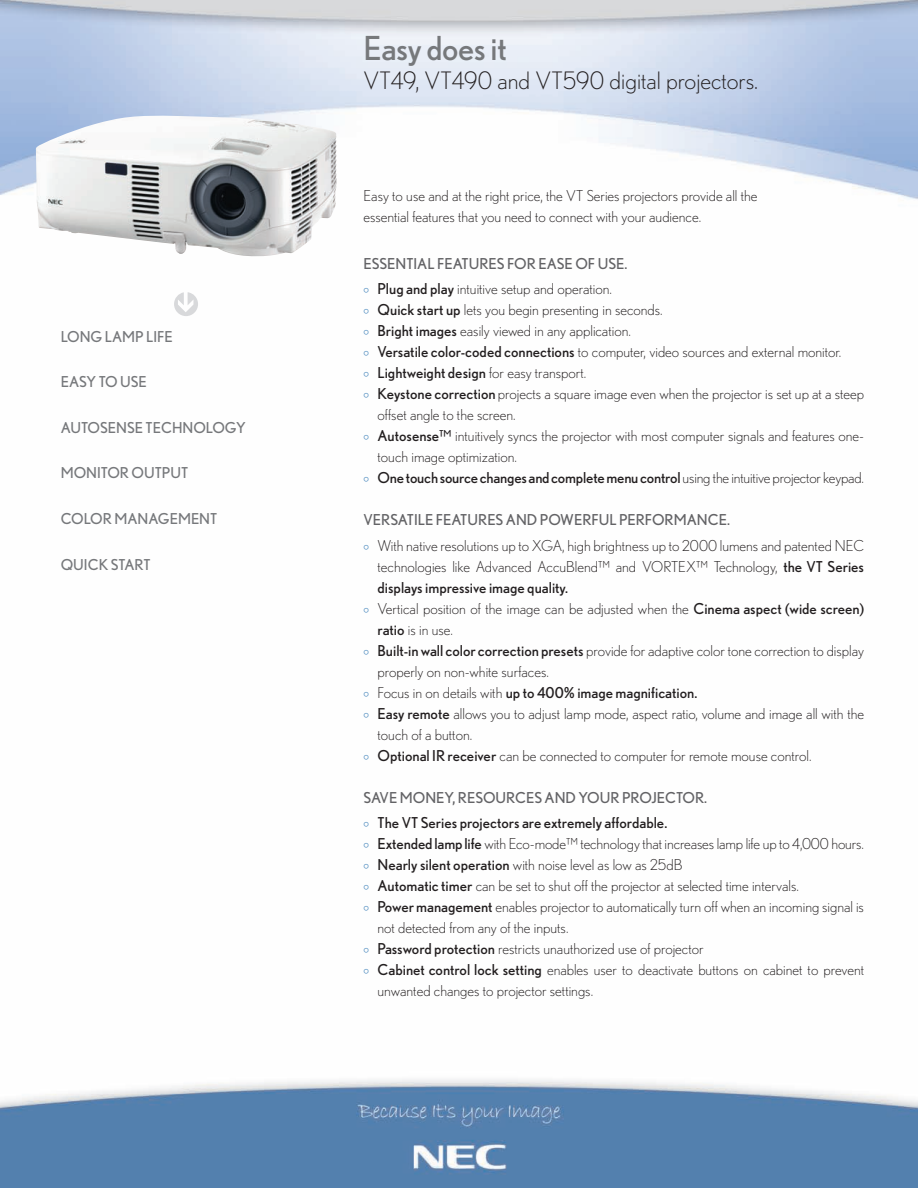
<style>
.page{position:relative;width:918px;height:1188px;background:#fff}
.page>*{position:absolute;margin:0;border:0;box-sizing:border-box;transform-origin:0 0}
.t1{font:33px "Nobel";letter-spacing:-.01em;color:#76787b}
.t2{font:300 24px "Nobel";color:#231f20}
.t3{font:300 15px/21px "Nobel";color:#231f20}
.t4{font:15px/25.5px "Nobel";color:#231f20}
.t5{font:15px "Nobel";color:#76787b}
.t6{font:15px/25.5px "Nobel";color:#636366}
.s1{font-weight:300;color:#4a89be}
.s2{color:#231f20}
.s3{font-weight:300;color:#231f20}
.s4{color:#4a89be}
.s5{font-weight:400}
.s6{font-weight:300}
.s7{font-weight:400;color:#636366}
.s8{color:#636366}
</style>
<div class="page">
<img style="left:0;top:0;width:918px;height:1188px">
<svg style="left:174px;top:292px;width:24px;height:24px"></svg>
<img style="left:36px;top:116px;width:301px;height:140px">
<p class="t5" style="left:61px;top:328px;width:113px">LONG LAMP LIFE</p>
<p class="t5" style="left:61px;top:373px;width:88px">EASY TO USE</p>
<p class="t5" style="left:61px;top:419px;width:186px">AUTOSENSE TECHNOLOGY</p>
<p class="t5" style="left:61px;top:465px;width:129px">MONITOR OUTPUT</p>
<p class="t5" style="left:61px;top:510px;width:158px">COLOR MANAGEMENT</p>
<p class="t5" style="left:61px;top:556px;width:91px">QUICK START</p>
<h1 class="t1" style="left:364px;top:29px;width:145px">Easy does it</h1>
<h2 class="t2" style="left:364px;top:66px;width:396px">VT49, VT490 and VT590 digital projectors.</h2>
<p class="t3" style="left:364px;top:185px;width:396px">Easy to use and at the right price, the VT Series projectors provide all the essential features that you need to connect with your audience.</p>
<p class="t6" style="left:364px;top:251px;width:265px">ESSENTIAL FEATURES FOR EASE OF USE. <span class="s1">°</span> <span class="s2">Plug and play</span> <span class="s3">intuitive setup and operation.</span></p>
<p class="t3" style="left:364px;top:299px;width:301px"><span class="s4">°</span> <span class="s5">Quick start up</span> lets you begin presenting in seconds.</p>
<p class="t3" style="left:364px;top:320px;width:269px"><span class="s4">°</span> <span class="s5">Bright images</span> easily viewed in any application.</p>
<p class="t3" style="left:364px;top:341px;width:479px"><span class="s4">°</span> <span class="s5">Versatile color-coded connections</span> to computer, video sources and external monitor.</p>
<p class="t4" style="left:364px;top:360px;width:224px"><span class="s1">°</span> Lightweight design <span class="s6">for easy transport.</span></p>
<p class="t3" style="left:364px;top:383px;width:502px"><span class="s4">°</span> <span class="s5">Keystone correction</span> projects a square image even when the projector is set up at a steep</p>
<p class="t3" style="left:378px;top:404px;width:140px">offset angle to the screen.</p>
<p class="t3" style="left:364px;top:425px;width:502px"><span class="s4">°</span> <span class="s5">Autosense™</span> intuitively syncs the projector with most computer signals and features one-</p>
<p class="t3" style="left:378px;top:446px;width:141px">touch image optimization.</p>
<p class="t4" style="left:364px;top:465px;width:502px"><span class="s1">°</span> One touch source changes and complete menu control <span class="s6">using the intuitive projector keypad.</span></p>
<p class="t3" style="left:364px;top:507px;width:502px;line-height:25.5px"><span class="s7">VERSATILE FEATURES AND POWERFUL PERFORMANCE.<br></span><span class="s4">°</span> With native resolutions up to XGA, high brightness up to 2000 lumens and patented NEC</p>
<p class="t3" style="left:378px;top:556px;width:488px">technologies like Advanced AccuBlend™ and VORTEX™ Technology, <span class="s5">the VT Series</span></p>
<p class="t4" style="left:378px;top:575px;width:192px">displays impressive image quality.</p>
<p class="t3" style="left:364px;top:598px;width:502px"><span class="s4">°</span> Vertical position of the image can be adjusted when the <span class="s5">Cinema aspect (wide screen)</span></p>
<p class="t3" style="left:378px;top:619px;width:77px"><span class="s5">ratio</span> is in use.</p>
<p class="t3" style="left:364px;top:640px;width:502px"><span class="s4">°</span> <span class="s5">Built-in wall color correction presets</span> provide for adaptive color tone correction to display</p>
<p class="t3" style="left:378px;top:661px;width:173px">properly on non-white surfaces.</p>
<p class="t4" style="left:364px;top:680px;width:335px"><span class="s1">°</span> <span class="s6">Focus in on details with</span> up to 400% image magnification.</p>
<p class="t3" style="left:364px;top:703px;width:502px"><span class="s4">°</span> <span class="s5">Easy remote</span> allows you to adjust lamp mode, aspect ratio, volume and image all with the</p>
<p class="t3" style="left:378px;top:724px;width:96px">touch of a button.</p>
<p class="t3" style="left:364px;top:745px;width:450px"><span class="s4">°</span> <span class="s5">Optional IR receiver</span> can be connected to computer for remote mouse control.</p>
<p class="t4" style="left:364px;top:785px;width:345px"><span class="s8">SAVE MONEY, RESOURCES AND YOUR PROJECTOR. </span><span class="s1">°</span> The VT Series projectors are extremely affordable.</p>
<p class="t3" style="left:364px;top:833px;width:502px"><span class="s4">°</span> <span class="s5">Extended lamp life</span> with Eco-mode™ technology that increases lamp life up to 4,000 hours.</p>
<p class="t3" style="left:364px;top:854px;width:321px"><span class="s4">°</span> <span class="s5">Nearly silent operation</span> with noise level as low as 25dB</p>
<p class="t3" style="left:364px;top:875px;width:437px"><span class="s4">°</span> <span class="s5">Automatic timer</span> can be set to shut off the projector at selected time intervals.</p>
<p class="t3" style="left:364px;top:896px;width:502px"><span class="s4">°</span> <span class="s5">Power management</span> enables projector to automatically turn off when an incoming signal is</p>
<p class="t3" style="left:378px;top:917px;width:192px">not detected from any of the inputs.</p>
<p class="t3" style="left:364px;top:938px;width:342px"><span class="s4">°</span> <span class="s5">Password protection</span> restricts unauthorized use of projector</p>
<p class="t3" style="left:364px;top:959px;width:502px"><span class="s4">°</span> <span class="s5">Cabinet control lock setting</span> enables user to deactivate buttons on cabinet to prevent</p>
<p class="t3" style="left:378px;top:980px;width:217px">unwanted changes to projector settings.</p>
</div>
